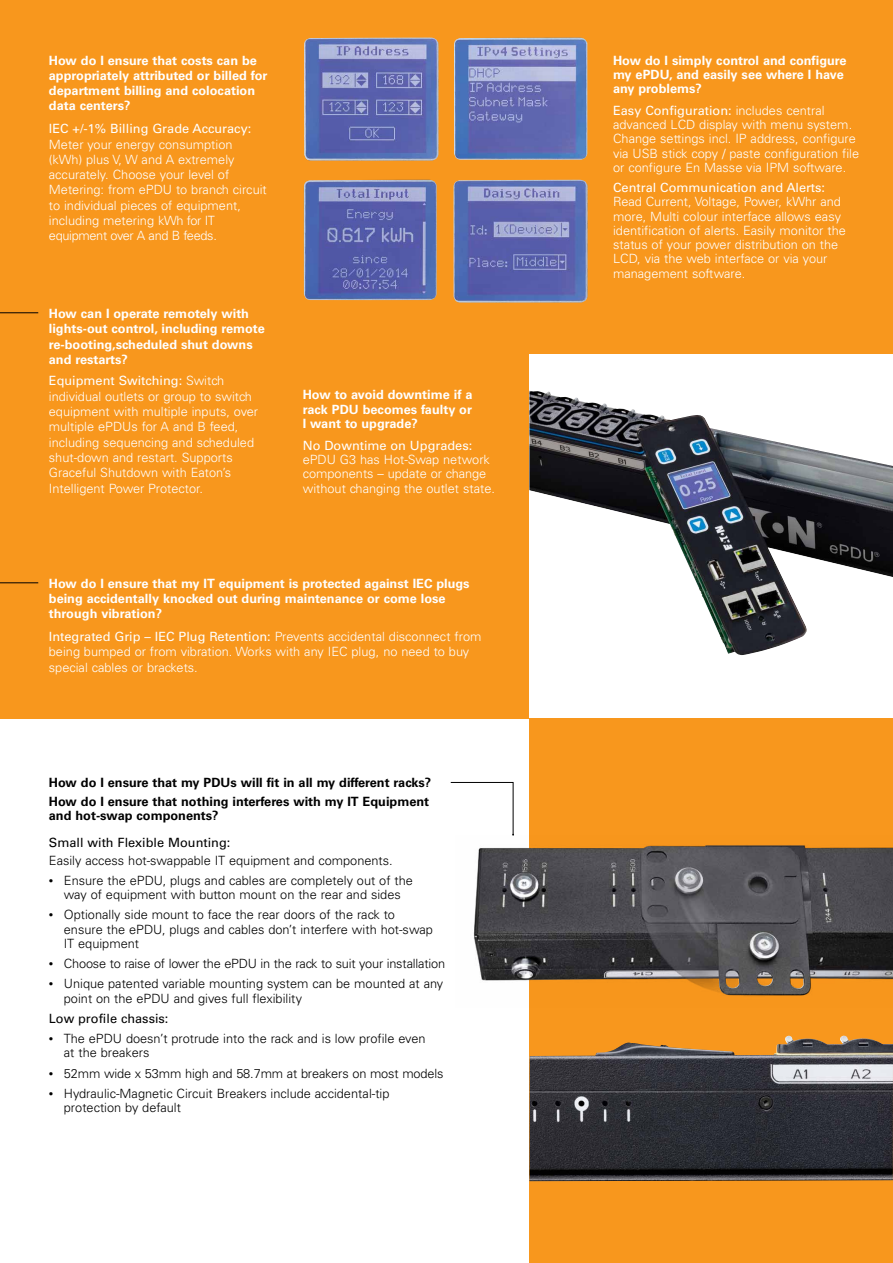
<style>
.page{position:relative;width:893px;height:1263px;background:#fff}
.page>*{position:absolute;margin:0;border:0;box-sizing:border-box;transform-origin:0 0}
.t1{font:300 12.75px/15.3px "Univers LT Std";color:#fff}
.t2{font:300 12.75px/14.2px "Univers LT Std";color:#000}
.t3{font:700 12.75px/15.3px "Univers LT Std";color:#fff}
.t4{font:12.75px "Univers LT Pro 55 Roman";color:#fff}
.t5{font:700 12.75px/18.8px "Univers LT Std";color:#000}
.t6{font:700 12.75px/14.2px "Univers LT Pro 65";color:#fff;text-align:justify}
.t7{font:12.75px "Univers LT Pro 55 Roman";color:#000}
.s1{font-family:"Univers LT Std";font-weight:300}
.s2{font-size:9px}
</style>
<div class="page">
<div style="left:0;top:0;width:893px;height:718px;background:#f8971d"></div>
<div style="left:529px;top:354px;width:364px;height:365px;background:#fff"></div>
<div style="left:529px;top:719px;width:364px;height:544px;background:#f8971d"></div>
<img style="left:529px;top:391px;width:364px;height:264px">
<img style="left:474px;top:846px;width:419px;height:149px">
<svg style="left:450px;top:782px;width:64px;height:54px"></svg>
<img style="left:529px;top:1035px;width:364px;height:146px">
<svg style="left:0;top:312px;width:39px;height:2px"></svg>
<svg style="left:0;top:582px;width:39px;height:2px"></svg>
<img style="left:304px;top:38px;width:134px;height:123px">
<img style="left:454px;top:38px;width:133px;height:122px">
<img style="left:304px;top:180px;width:133px;height:120px">
<img style="left:453px;top:180px;width:135px;height:123px">
<p class="t3" style="left:49px;top:52px;width:220px">How do I ensure that costs can be appropriately attributed or billed for department billing and colocation data centers?</p>
<p class="t4" style="left:49px;top:121px;width:204px">IEC +/-1% Billing Grade Accuracy:</p>
<p class="t1" style="left:49px;top:136px;width:219px">Meter your energy consumption (kWh) plus V, W and A extremely accurately. Choose your level of<br>Metering: from ePDU to branch circuit to individual pieces of equipment, including metering kWh for IT equipment over A and B feeds.</p>
<p class="t3" style="left:49px;top:306px;width:217px">How can I operate remotely with lights-out control, including remote re-booting,scheduled shut downs and restarts?</p>
<p class="t4" style="left:49px;top:373px;width:177px">Equipment Switching: <span class="s1">Switch</span></p>
<p class="t1" style="left:49px;top:388px;width:211px">individual outlets or group to switch equipment with multiple inputs, over multiple ePDUs for A and B feed, including sequencing and scheduled shut-down and restart. Supports Graceful Shutdown with Eaton’s Intelligent Power Protector.</p>
<p class="t6" style="left:303px;top:388px;width:171px">How to avoid downtime if a rack PDU becomes faulty or I want to upgrade?</p>
<p class="t4" style="left:303px;top:437px;width:171px">No Downtime on Upgrades:</p>
<p class="t1" style="left:303px;top:452px;width:194px;line-height:14.2px">ePDU G3 has Hot-Swap network components – update or change without changing the outlet state.</p>
<p class="t3" style="left:49px;top:575px;width:422px">How do I ensure that my IT equipment is protected against IEC plugs being accidentally knocked out during maintenance or come lose through vibration?</p>
<p class="t4" style="left:49px;top:629px;width:434px">Integrated Grip – IEC Plug Retention: <span class="s1">Prevents accidental disconnect from</span></p>
<p class="t1" style="left:49px;top:644px;width:422px">being bumped or from vibration. Works with any IEC plug, no need to buy special cables or brackets.</p>
<p class="t5" style="left:49px;top:773px;width:384px">How do I ensure that my PDUs will fit in all my different racks?<br>How do I ensure that nothing interferes with my IT Equipment</p>
<p class="t5" style="left:49px;top:806px;width:171px">and hot-swap components?</p>
<p class="t7" style="left:49px;top:835px;width:183px">Small with Flexible Mounting:</p>
<p class="t2" style="left:49px;top:853px;width:345px">Easily access hot-swappable IT equipment and components.</p>
<p class="t2" style="left:49px;top:873px;width:366px;text-align:center"><span class="s2">•</span> Ensure the ePDU, plugs and cables are completely out of the way of equipment with button mount on the rear and sides</p>
<p class="t2" style="left:64px;top:908px;width:370px;text-indent:-15px"><span class="s2">•</span> Optionally side mount to face the rear doors of the rack to ensure the ePDU, plugs and cables don’t interfere with hot-swap<br>IT equipment</p>
<p class="t2" style="left:49px;top:956px;width:398px"><span class="s2">•</span> Choose to raise of lower the ePDU in the rack to suit your installation</p>
<p class="t2" style="left:64px;top:977px;width:381px;text-indent:-15px"><span class="s2">•</span> Unique patented variable mounting system can be mounted at any point on the ePDU and gives full flexibility</p>
<p class="t7" style="left:49px;top:1011px;width:121px">Low profile chassis:</p>
<p class="t2" style="left:64px;top:1031px;width:363px;text-indent:-15px"><span class="s2">•</span> The ePDU doesn’t protrude into the rack and is low profile even at the breakers</p>
<p class="t2" style="left:49px;top:1066px;width:396px"><span class="s2">•</span> 52mm wide x 53mm high and 58.7mm at breakers on most models</p>
<p class="t2" style="left:64px;top:1086px;width:327px;text-indent:-15px"><span class="s2">•</span> Hydraulic-Magnetic Circuit Breakers include accidental-tip protection by default</p>
<p class="t3" style="left:613px;top:53px;width:235px;line-height:14.2px">How do I simply control and configure my ePDU, and easily see where I have any problems?</p>
<p class="t4" style="left:613px;top:103px;width:213px">Easy Configuration: <span class="s1">includes central</span></p>
<p class="t1" style="left:613px;top:117px;width:248px;line-height:14.2px">advanced LCD display with menu system.<br>Change settings incl. IP address, configure via USB stick copy / paste configuration file or configure En Masse via IPM software.</p>
<p class="t4" style="left:613px;top:180px;width:213px">Central Communication and Alerts:</p>
<p class="t1" style="left:613px;top:195px;width:234px;line-height:14.2px">Read Current, Voltage, Power, kWhr and more, Multi colour interface allows easy identification of alerts. Easily monitor the status of your power distribution on the LCD, via the web interface or via your management software.</p>
</div>
